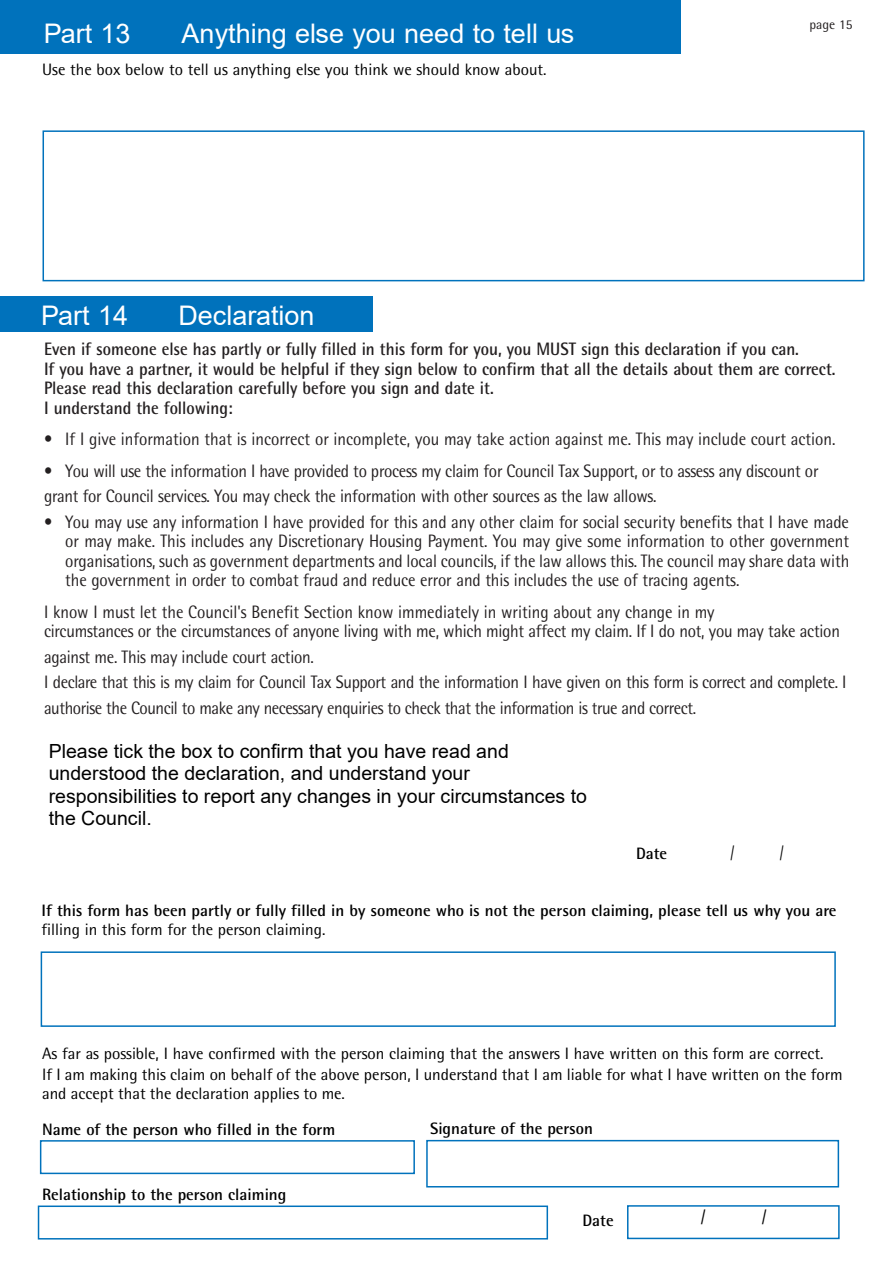
<style>
.page{position:relative;width:893px;height:1263px;background:#fff}
.page>*{position:absolute;margin:0;border:0;box-sizing:border-box;transform-origin:0 0}
.t1{font:27px "Arial";color:#fff}
.t2{font:19.5px/22.5px "Arial";color:#000}
.t3{font:18px/19.5px "Rotis Semi Sans";letter-spacing:-.015em;color:#231f20;scale:.92 1}
.t4{font:700 18px/19.5px "Rotis Semi Sans";color:#231f20;scale:.92 1}
.t5{font:16.5px/19.8px "Rotis Semi Sans";color:#000}
.t6{font:700 16.5px "Rotis Semi Sans";color:#000}
.t7{font:16.5px "Rotis Semi Sans";color:#000;scale:.81 1}
.t8{font:13.5px "Rotis Semi Sans";color:#231f20}
</style>
<div class="page">
<div style="left:0;top:0;width:681px;height:54px;background:#0072bc"></div>
<div style="left:43px;top:130px;width:822px;height:151px;border:2px solid #0072bc"></div>
<div style="left:0;top:296px;width:372px;height:36px;background:#0072bc"></div>
<div style="left:426px;top:1140px;width:413px;height:47px;border:2px solid #0072bc"></div>
<div style="left:41px;top:951px;width:795px;height:76px;border:2px solid #0072bc"></div>
<div style="left:627px;top:1205px;width:213px;height:34px;border:2px solid #0072bc"></div>
<div style="left:38px;top:1205px;width:510px;height:34px;border:2px solid #0072bc"></div>
<div style="left:40px;top:1140px;width:375px;height:34px;border:2px solid #0072bc"></div>
<h1 class="t1" style="left:44px;top:19px;width:88px">Part 13</h1>
<h1 class="t1" style="left:182px;top:19px;width:394px">Anything else you need to tell us</h1>
<p class="t5" style="left:42px;top:61px;width:506px">Use the box below to tell us anything else you think we should know about.</p>
<p class="t8" style="left:809px;top:19px;width:45px">page 15</p>
<h1 class="t1" style="left:41px;top:300px;width:88px">Part 14</h1>
<h1 class="t1" style="left:178px;top:300px;width:138px">Declaration</h1>
<p class="t4" style="left:44px;top:341px;width:862px">Even if someone else has partly or fully filled in this form for you, you MUST sign this declaration if you can.<br>If you have a partner, it would be helpful if they sign below to confirm that all the details about them are correct.<br>Please read this declaration carefully before you sign and date it.<br>I understand the following:</p>
<p class="t3" style="left:44px;top:431px;width:862px">• If I give information that is incorrect or incomplete, you may take action against me. This may include court action.</p>
<p class="t3" style="left:44px;top:459px;width:843px;line-height:25.5px">• You will use the information I have provided to process my claim for Council Tax Support, or to assess any discount or grant for Council services. You may check the information with other sources as the law allows.</p>
<p class="t3" style="left:65px;top:513px;width:854px;text-align:justify;text-indent:-21px">• You may use any information I have provided for this and any other claim for social security benefits that I have made or may make. This includes any Discretionary Housing Payment. You may give some information to other government organisations, such as government departments and local councils, if the law allows this. The council may share data with the government in order to combat fraud and reduce error and this includes the use of tracing agents.</p>
<p class="t3" style="left:44px;top:603px;width:867px">I know I must let the Council's Benefit Section know immediately in writing about any change in my<br>circumstances or the circumstances of anyone living with me, which might affect my claim. If I do not, you may take action</p>
<p class="t3" style="left:44px;top:645px;width:874px;line-height:25.5px">against me. This may include court action.<br>I declare that this is my claim for Council Tax Support and the information I have given on this form is correct and complete. I authorise the Council to make any necessary enquiries to check that the information is true and correct.</p>
<p class="t2" style="left:49px;top:740px;width:540px">Please tick the box to confirm that you have read and understood the declaration, and understand your responsibilities to report any changes in your circumstances to the Council.</p>
<p class="t6" style="left:636px;top:847px;width:33px">Date</p>
<p class="t7" style="left:730px;top:846px;width:6px">/</p>
<p class="t7" style="left:780px;top:846px;width:6px">/</p>
<p class="t6" style="left:42px;top:904px;width:796px">If this form has been partly or fully filled in by someone who is not the person claiming, please tell us why you are</p>
<p class="t5" style="left:42px;top:921px;width:285px">filling in this form for the person claiming.</p>
<p class="t5" style="left:42px;top:1045px;width:783px">As far as possible, I have confirmed with the person claiming that the answers I have written on this form are correct.</p>
<p class="t5" style="left:42px;top:1066px;width:802px">If I am making this claim on behalf of the above person, I understand that I am liable for what I have written on the form and accept that the declaration applies to me.</p>
<p class="t6" style="left:42px;top:1124px;width:295px">Name of the person who filled in the form</p>
<p class="t6" style="left:42px;top:1189px;width:246px">Relationship to the person claiming</p>
<p class="t6" style="left:430px;top:1123px;width:164px">Signature of the person</p>
<p class="t6" style="left:582px;top:1214px;width:33px">Date</p>
<p class="t5" style="left:701px;top:1208px;width:6px">/</p>
<p class="t5" style="left:762px;top:1208px;width:6px">/</p>
</div>
